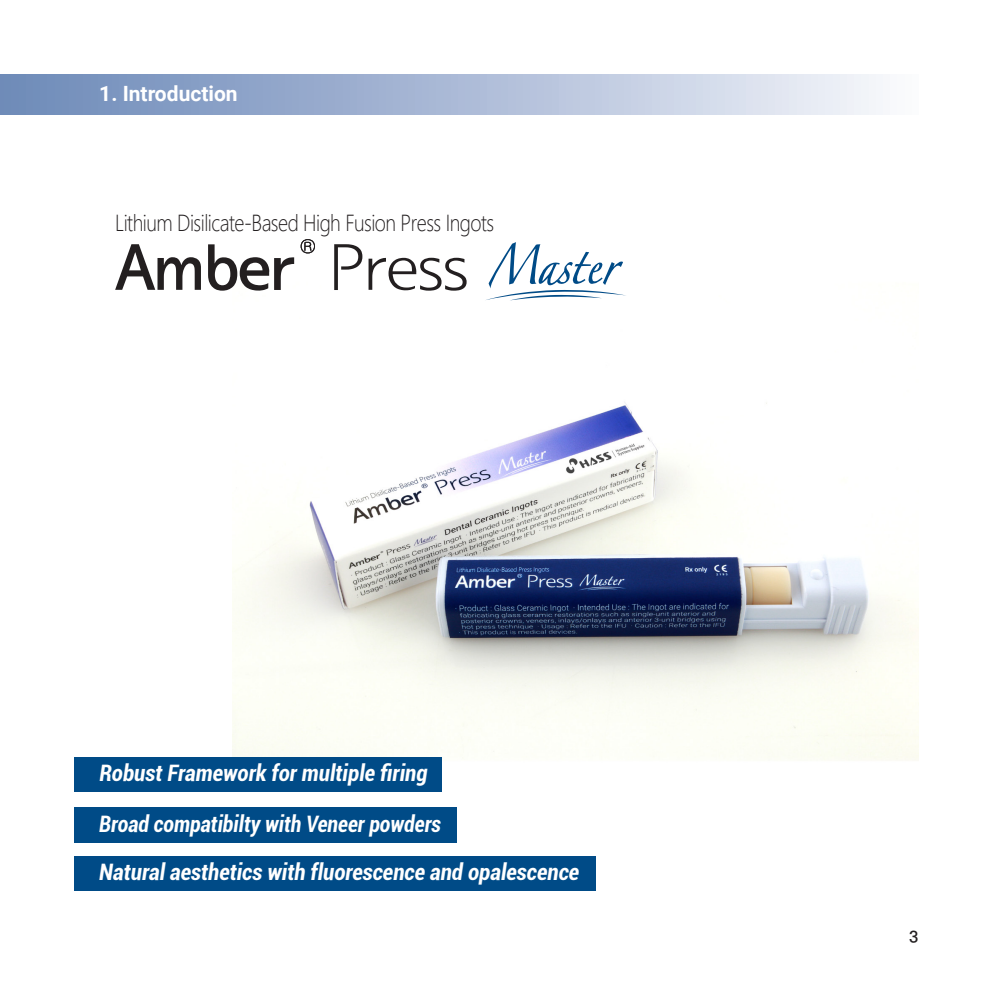
<style>
.page{position:relative;width:993px;height:993px;background:#fff}
.page>*{position:absolute;margin:0;border:0;box-sizing:border-box;transform-origin:0 0}
.t1{font:300 23.1px "Segoe UI";letter-spacing:-.025em;color:#231f20;scale:.86 1}
.t2{font:italic 700 condensed 22.75px "Roboto";color:#fff}
.t3{font:italic 700 condensed 22.75px "Roboto";color:#fff;scale:.95 1}
.t4{font:700 21px "Roboto";color:#fff}
.t5{font:700 15.75px "Ko Pub Dotum";color:#231f20}
</style>
<div class="page">
<div style="left:0;top:74px;width:918px;height:40px;background:linear-gradient(to right,#6886b6,#f5f6fb)"></div>
<img style="left:232px;top:253px;width:686px;height:588px">
<div style="left:74px;top:806px;width:382px;height:36px;background:#004b87"></div>
<div style="left:74px;top:756px;width:367px;height:35px;background:#004b87"></div>
<svg style="left:334px;top:244px;width:28px;height:46px"></svg>
<svg style="left:368px;top:258px;width:98px;height:32px"></svg>
<svg style="left:300px;top:239px;width:15px;height:14px"></svg>
<svg style="left:115px;top:244px;width:86px;height:46px"></svg>
<svg style="left:208px;top:244px;width:86px;height:46px"></svg>
<svg style="left:485px;top:242px;width:141px;height:58px"></svg>
<div style="left:74px;top:855px;width:521px;height:35px;background:#004b87"></div>
<p class="t4" style="left:99px;top:78px;width:140px">1. Introduction</p>
<p class="t1" style="left:115px;top:204px;width:442px">Lithium Disilicate-Based High Fusion Press Ingots</p>
<p class="t2" style="left:99px;top:756px;width:329px">ㄱRobust Framework for multiple firing</p>
<p class="t3" style="left:99px;top:808px;width:361px">Broad compatibilty with Veneer powders</p>
<p class="t2" style="left:99px;top:856px;width:481px">Natural aesthetics with fluorescence and opalescence</p>
<p class="t5" style="left:909px;top:929px;width:10px">3</p>
</div>
